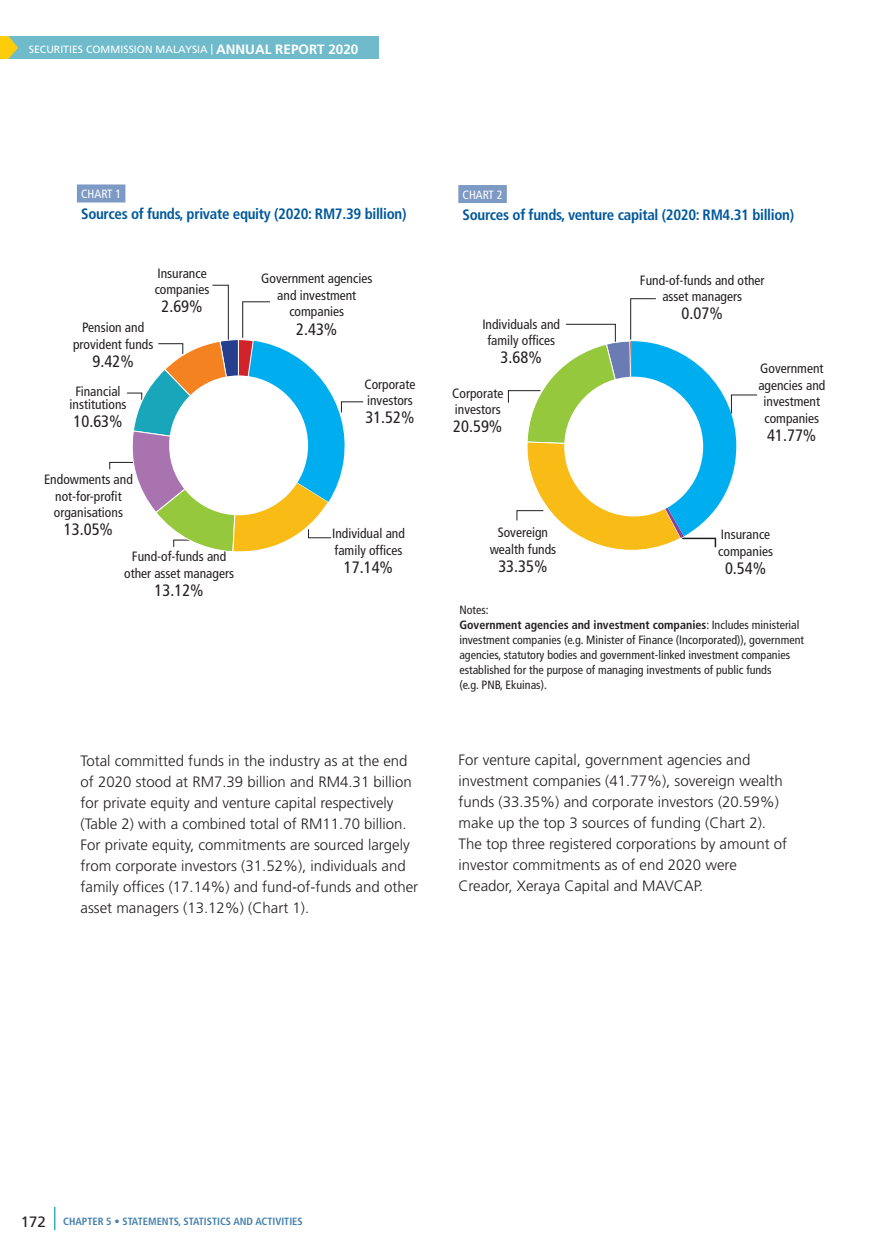
<style>
.page{position:relative;width:883px;height:1253px;background:#fff}
.page>*{position:absolute;margin:0;border:0;box-sizing:border-box;transform-origin:0 0}
.t1{font:condensed 16.5px "Frutiger LT Std";color:#231f20}
.t2{font:300 15px/21px "Frutiger LT Std";color:#231f20}
.t3{font:700 condensed 15px "Frutiger LT Std";letter-spacing:-.02em;color:#01589c}
.t4{font:condensed 13.5px/16.5px "Frutiger LT Std";color:#231f20;text-align:center}
.t5{font:condensed 12px/15px "Frutiger LT Std";color:#231f20}
.t6{font:condensed 12px "Frutiger LT Std";color:#fff}
.t7{font:700 condensed 10.5px "Frutiger LT Std";color:#4480ae}
.t8{font:10.5px "Frutiger LT Std";color:#fff}
.s1{font-weight:700;font-size:13.5px}
.s2{font-weight:700}
.s3{font-weight:400;font-stretch:normal;font-size:15px;color:#231f20}
</style>
<div class="page">
<svg style="left:54px;top:1206px;width:1px;height:23px"></svg>
<div style="left:6px;top:36px;width:373px;height:23px;background:#6fbbcb"></div>
<svg style="left:0;top:36px;width:18px;height:23px"></svg>
<div style="left:77px;top:184px;width:48px;height:18px;background:#7d9ac5"></div>
<div style="left:458px;top:185px;width:48px;height:18px;background:#7d9ac5"></div>
<svg style="left:109px;top:284px;width:255px;height:268px"></svg>
<div style="left:169px;top:375px;width:139px;height:140px;background:#fff;border-radius:50%"></div>
<svg style="left:507px;top:298px;width:250px;height:253px"></svg>
<p class="t8" style="left:29px;top:43px;width:331px">SECURITIES COMMISSION MALAYSIA | <span class="s1">ANNUAL REPORT 2020</span></p>
<p class="t6" style="left:81px;top:187px;width:41px">CHART 1</p>
<p class="t3" style="left:81px;top:205px;width:327px">Sources of funds, private equity (2020: RM7.39 billion)</p>
<p class="t4" style="left:155px;top:265px;width:56px;text-align:left">Insurance companies</p>
<p class="t1" style="left:161px;top:297px;width:43px">2.69%</p>
<p class="t4" style="left:82px;top:319px;width:63px">Pension and</p>
<p class="t4" style="left:73px;top:336px;width:82px">provident funds</p>
<p class="t1" style="left:93px;top:351px;width:43px">9.42%</p>
<p class="t4" style="left:75px;top:382px;width:47px">Financial</p>
<p class="t4" style="left:69px;top:396px;width:58px">institutions</p>
<p class="t1" style="left:73px;top:411px;width:51px">10.63%</p>
<p class="t4" style="left:44px;top:471px;width:90px">Endowments and not-for-profit organisations</p>
<p class="t1" style="left:64px;top:519px;width:51px">13.05%</p>
<p class="t4" style="left:124px;top:548px;width:111px">Fund-of-funds and other asset managers</p>
<p class="t1" style="left:154px;top:580px;width:51px">13.12%</p>
<p class="t4" style="left:261px;top:270px;width:112px">Government agencies and investment companies</p>
<p class="t1" style="left:296px;top:319px;width:43px">2.43%</p>
<p class="t4" style="left:364px;top:375px;width:52px">Corporate</p>
<p class="t4" style="left:367px;top:392px;width:47px">investors</p>
<p class="t1" style="left:365px;top:407px;width:51px">31.52%</p>
<p class="t4" style="left:332px;top:525px;width:74px;text-align:left">Individual and family offices</p>
<p class="t1" style="left:344px;top:557px;width:51px">17.14%</p>
<p class="t2" style="left:81px;top:750px;width:339px">Total committed funds in the industry as at the end of 2020 stood at RM7.39 billion and RM4.31 billion for private equity and venture capital respectively (Table 2) with a combined total of RM11.70 billion.<br>For private equity, commitments are sourced largely from corporate investors (31.52%), individuals and family offices (17.14%) and fund-of-funds and other asset managers (13.12%) (Chart 1).</p>
<p class="t6" style="left:462px;top:188px;width:41px">CHART 2</p>
<p class="t3" style="left:462px;top:205px;width:333px">Sources of funds, venture capital (2020: RM4.31 billion)</p>
<p class="t4" style="left:482px;top:316px;width:79px">Individuals and family offices</p>
<p class="t1" style="left:500px;top:348px;width:43px">3.68%</p>
<p class="t4" style="left:452px;top:385px;width:52px">Corporate</p>
<p class="t4" style="left:455px;top:401px;width:47px">investors</p>
<p class="t1" style="left:453px;top:417px;width:51px">20.59%</p>
<p class="t4" style="left:489px;top:524px;width:68px">Sovereign wealth funds</p>
<p class="t1" style="left:498px;top:556px;width:51px">33.35%</p>
<p class="t4" style="left:639px;top:272px;width:126px">Fund-of-funds and other asset managers</p>
<p class="t1" style="left:681px;top:304px;width:43px">0.07%</p>
<p class="t4" style="left:760px;top:360px;width:65px">Government</p>
<p class="t4" style="left:758px;top:377px;width:68px">agencies and investment companies</p>
<p class="t1" style="left:767px;top:425px;width:51px">41.77%</p>
<p class="t4" style="left:720px;top:526px;width:51px">Insurance</p>
<p class="t4" style="left:718px;top:542px;width:56px">companies</p>
<p class="t1" style="left:724px;top:558px;width:43px">0.54%</p>
<p class="t5" style="left:459px;top:602px;width:31px">Notes:</p>
<p class="t5" style="left:459px;top:617px;width:346px"><span class="s2">Government agencies and investment companies</span>: Includes ministerial investment companies (e.g. Minister of Finance (Incorporated)), government agencies, statutory bodies and government-linked investment companies established for the purpose of managing investments of public funds<br>(e.g. PNB, Ekuinas).</p>
<p class="t2" style="left:458px;top:749px;width:330px">For venture capital, government agencies and investment companies (41.77%), sovereign wealth funds (33.35%) and corporate investors (20.59%) make up the top 3 sources of funding (Chart 2).<br>The top three registered corporations by amount of investor commitments as of end 2020 were Creador, Xeraya Capital and MAVCAP.</p>
<p class="t7" style="left:21px;top:1214px;width:283px"><span class="s3">172</span> CHAPTER 5 • STATEMENTS, STATISTICS AND ACTIVITIES</p>
</div>
